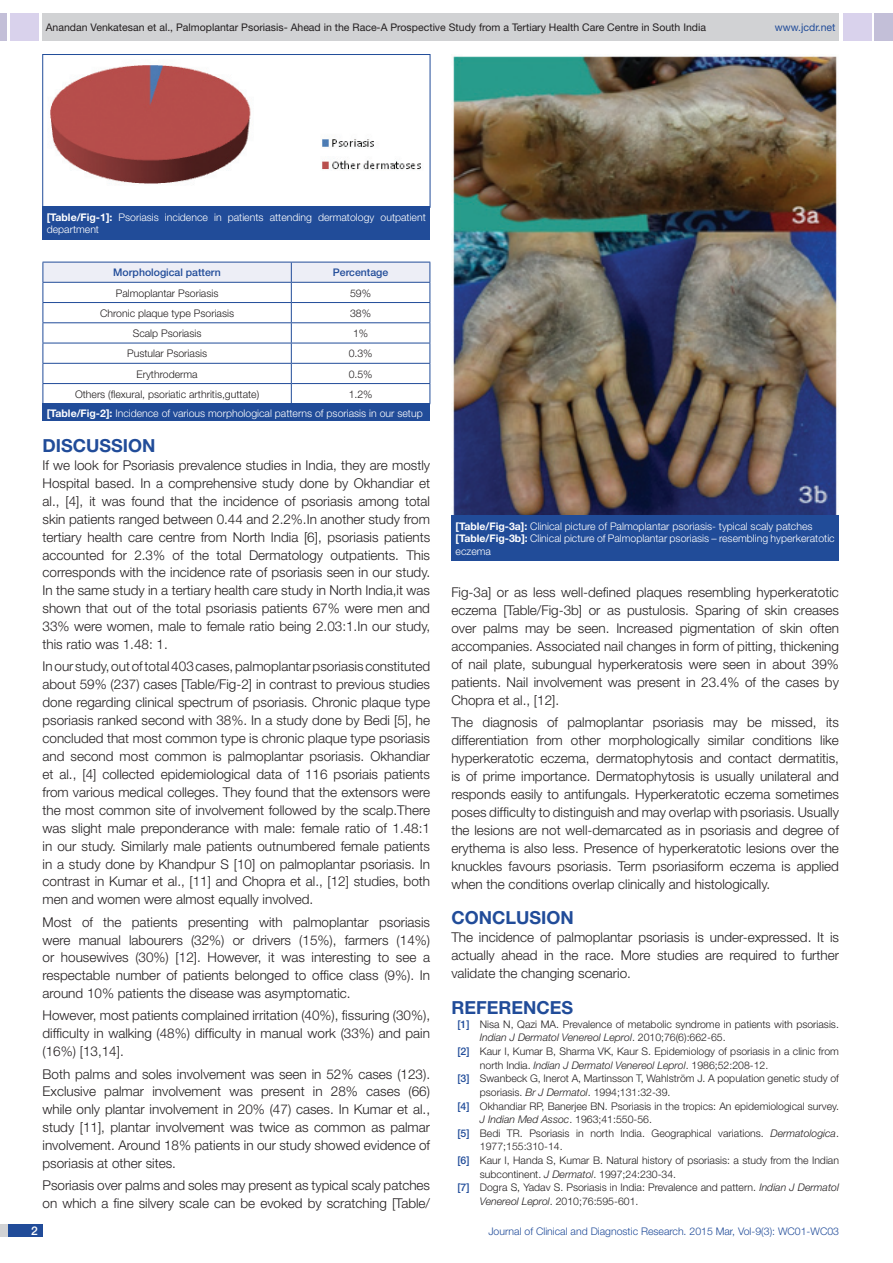
<style>
.page{position:relative;width:893px;height:1263px;background:#fff}
.page>*{position:absolute;margin:0;border:0;box-sizing:border-box;transform-origin:0 0}
.Heading{font:700 18px "Helvetica Neue";color:#214c99}
.Body_text{font:300 13.5px/17.9px "Helvetica Neue";color:#231f20;text-align:justify}
.t1{font:500 12px "Helvetica Neue";color:#fff}
.Table_text{font:300 10.5px "Helvetica Neue";color:#231f20}
.Table_text-2{font:300 10.5px/12.6px "Helvetica Neue";color:#fff}
.t2{font:10.5px "Helvetica Neue";color:#231f20}
.t3{font:italic 300 10.5px "Helvetica Neue";color:#231f20}
.t4{font:300 10.5px "Helvetica Neue";color:#214c99}
.Table_text-3{font:500 10.5px "Helvetica Neue";color:#214c99}
.t5{font:10.5px "Helvetica Neue";color:#214c99}
.s1{font-weight:700}
.s2{font-weight:500;color:#214c99}
.s3{font-style:normal}
.s4{font-style:italic}
</style>
<div class="page">
<div style="left:0;top:13px;width:7px;height:28px;background:#c3bfd8"></div>
<div style="left:10px;top:13px;width:29px;height:28px;background:#d9d2ec"></div>
<div style="left:43px;top:13px;width:796px;height:28px;background:#d1d2d4"></div>
<div style="left:875px;top:13px;width:18px;height:28px;background:#c3bfd8"></div>
<div style="left:843px;top:13px;width:29px;height:28px;background:#d9d2ec"></div>
<div style="left:0;top:1224px;width:43px;height:13px;background:#d1d2d4"></div>
<div style="left:8px;top:1224px;width:35px;height:13px;background:#214c99"></div>
<img style="left:50px;top:65px;width:371px;height:119px">
<div style="left:42px;top:54px;width:388px;height:154px;border:1px solid #214c99"></div>
<div style="left:43px;top:206px;width:387px;height:33px;background:#214c99"></div>
<hr style="left:43px;top:403px;width:248px;height:1px;background:#214c99">
<hr style="left:291px;top:403px;width:139px;height:1px;background:#214c99">
<svg style="left:43px;top:262px;width:388px;height:141px"></svg>
<hr style="left:43px;top:363px;width:248px;height:1px;background:#214c99">
<hr style="left:43px;top:383px;width:248px;height:1px;background:#214c99">
<hr style="left:291px;top:363px;width:139px;height:1px;background:#214c99">
<hr style="left:291px;top:383px;width:139px;height:1px;background:#214c99">
<div style="left:43px;top:404px;width:387px;height:17px;background:#214c99"></div>
<img style="left:451px;top:56px;width:386px;height:459px">
<div style="left:451px;top:515px;width:388px;height:46px;background:#214c99"></div>
<p class="t2" style="left:46px;top:21px;width:662px">Anandan Venkatesan et al., Palmoplantar Psoriasis- Ahead in the Race-A Prospective Study from a Tertiary Health Care Centre in South India</p>
<p class="t5" style="left:775px;top:21px;width:62px">www.jcdr.net</p>
<p class="Table_text-2" style="left:47px;top:210px;width:381px"><span class="s1">[TABLE/FIG-1]:</span> Psoriasis incidence in patients attending dermatology outpatient department</p>
<p class="Table_text-3" style="left:113px;top:266px;width:109px">Morphological pattern</p>
<p class="Table_text-3" style="left:333px;top:266px;width:57px">Percentage</p>
<p class="Table_text" style="left:116px;top:286px;width:104px">Palmoplantar Psoriasis</p>
<p class="Table_text" style="left:350px;top:286px;width:23px">59%</p>
<p class="Table_text" style="left:100px;top:307px;width:136px">Chronic plaque type Psoriasis</p>
<p class="Table_text" style="left:350px;top:307px;width:23px">38%</p>
<p class="Table_text" style="left:133px;top:327px;width:70px">Scalp Psoriasis</p>
<p class="Table_text" style="left:353px;top:327px;width:17px">1%</p>
<p class="Table_text" style="left:127px;top:347px;width:81px">Pustular Psoriasis</p>
<p class="Table_text" style="left:349px;top:347px;width:25px">0.3%</p>
<p class="Table_text" style="left:137px;top:367px;width:63px">Erythroderma</p>
<p class="Table_text" style="left:349px;top:367px;width:25px">0.5%</p>
<p class="Table_text" style="left:75px;top:388px;width:186px">Others (flexural, psoriatic arthritis,guttate)</p>
<p class="Table_text" style="left:349px;top:388px;width:25px">1.2%</p>
<p class="Table_text-2" style="left:47px;top:406px;width:377px"><span class="s1">[TABLE/FIG-2]:</span> Incidence of various morphological patterns of psoriasis in our setup</p>
<p class="Heading" style="left:43px;top:434px;width:92px">DISCUSSION</p>
<p class="Body_text" style="left:43px;top:456px;width:389px">If we look for Psoriasis prevalence studies in India, they are mostly Hospital based. In a comprehensive study done by Okhandiar et al., [4], it was found that the incidence of psoriasis among total skin patients ranged between 0.44 and 2.2%.In another study from tertiary health care centre from North India [6], psoriasis patients accounted for 2.3% of the total Dermatology outpatients. This corresponds with the incidence rate of psoriasis seen in our study.<br>In the same study in a tertiary health care study in North India,it was shown that out of the total psoriasis patients 67% were men and 33% were women, male to female ratio being 2.03:1.In our study, this ratio was 1.48: 1.</p>
<p class="Body_text" style="left:43px;top:657px;width:389px">In our study, out of total 403 cases, palmoplantar psoriasis constituted about 59% (237) cases [Table/Fig-2] in contrast to previous studies done regarding clinical spectrum of psoriasis. Chronic plaque type psoriasis ranked second with 38%. In a study done by Bedi [5], he concluded that most common type is chronic plaque type psoriasis and second most common is palmoplantar psoriasis. Okhandiar et al., [4] collected epidemiological data of 116 psoriais patients from various medical colleges. They found that the extensors were the most common site of involvement followed by the scalp.There was slight male preponderance with male: female ratio of 1.48:1 in our study. Similarly male patients outnumbered female patients in a study done by Khandpur S [10] on palmoplantar psoriasis. In contrast in Kumar et al., [11] and Chopra et al., [12] studies, both men and women were almost equally involved.</p>
<p class="Body_text" style="left:43px;top:912px;width:389px">Most of the patients presenting with palmoplantar psoriasis were manual labourers (32%) or drivers (15%), farmers (14%) or housewives (30%) [12]. However, it was interesting to see a respectable number of patients belonged to office class (9%). In around 10% patients the disease was asymptomatic.</p>
<p class="Body_text" style="left:43px;top:1006px;width:389px">However, most patients complained irritation (40%), fissuring (30%), difficulty in walking (48%) difficulty in manual work (33%) and pain (16%) [13,14].</p>
<p class="Body_text" style="left:43px;top:1064px;width:389px">Both palms and soles involvement was seen in 52% cases (123).<br>Exclusive palmar involvement was present in 28% cases (66) while only plantar involvement in 20% (47) cases. In Kumar et al., study [11], plantar involvement was twice as common as palmar involvement. Around 18% patients in our study showed evidence of psoriasis at other sites.</p>
<p class="Body_text" style="left:43px;top:1176px;width:389px">Psoriasis over palms and soles may present as typical scaly patches on which a fine silvery scale can be evoked by scratching [Table/</p>
<p class="Table_text-2" style="left:456px;top:519px;width:358px"><span class="s1">[TABLE/FIG-3A]:</span> Clinical picture of Palmoplantar psoriasis- typical scaly patches</p>
<p class="Table_text-2" style="left:456px;top:532px;width:381px"><span class="s1">[TABLE/FIG-3B]:</span> Clinical picture of Palmoplantar psoriasis – resembling hyperkeratotic eczema</p>
<p class="Body_text" style="left:451px;top:583px;width:389px">Fig-3a] or as less well-defined plaques resembling hyperkeratotic eczema [Table/Fig-3b] or as pustulosis. Sparing of skin creases over palms may be seen. Increased pigmentation of skin often accompanies. Associated nail changes in form of pitting, thickening of nail plate, subungual hyperkeratosis were seen in about 39% patients. Nail involvement was present in 23.4% of the cases by Chopra et al., [12].</p>
<p class="Body_text" style="left:451px;top:713px;width:389px">The diagnosis of palmoplantar psoriasis may be missed, its differentiation from other morphologically similar conditions like hyperkeratotic eczema, dermatophytosis and contact dermatitis, is of prime importance. Dermatophytosis is usually unilateral and responds easily to antifungals. Hyperkeratotic eczema sometimes poses difficulty to distinguish and may overlap with psoriasis. Usually the lesions are not well-demarcated as in psoriasis and degree of erythema is also less. Presence of hyperkeratotic lesions over the knuckles favours psoriasis. Term psoriasiform eczema is applied when the conditions overlap clinically and histologically.</p>
<p class="Heading" style="left:451px;top:907px;width:28px">CONC</p>
<p class="Heading" style="left:505px;top:907px;width:47px">LUSION</p>
<p class="Body_text" style="left:451px;top:928px;width:389px">The incidence of palmoplantar psoriasis is under-expressed. It is actually ahead in the race. More studies are required to further validate the changing scenario.</p>
<p class="Heading" style="left:451px;top:996px;width:111px">REFERENCES</p>
<p class="Table_text" style="left:457px;top:1017px;width:383px"><span class="s2">[1]</span> Nisa N, Qazi MA. Prevalence of metabolic syndrome in patients with psoriasis.</p>
<p class="t3" style="left:480px;top:1031px;width:247px">Indian J Dermatol Venereol Leprol<span class="s3">. 2010;76(6):662-65.</span></p>
<p class="Table_text" style="left:457px;top:1045px;width:383px"><span class="s2">[2]</span> Kaur I, Kumar B, Sharma VK, Kaur S. Epidemiology of psoriasis in a clinic from</p>
<p class="t3" style="left:480px;top:1058px;width:290px"><span class="s3">north India.</span> Indian J Dermatol Venereol Leprol<span class="s3">. 1986;52:208-12.</span></p>
<p class="Table_text" style="left:457px;top:1072px;width:383px"><span class="s2">[3]</span> Swanbeck G, Inerot A, Martinsson T, Wahlström J. A population genetic study of</p>
<p class="Table_text" style="left:480px;top:1086px;width:192px">psoriasis. <span class="s4">Br J Dermatol</span>. 1994;131:32-39.</p>
<p class="Table_text" style="left:457px;top:1099px;width:383px"><span class="s2">[4]</span> Okhandiar RP, Banerjee BN. Psoriasis in the tropics: An epidemiological survey.</p>
<p class="Table_text" style="left:480px;top:1113px;width:174px"><span class="s4">J Indian Med Assoc</span>. 1963;41:550-56.</p>
<p class="Table_text" style="left:457px;top:1127px;width:383px"><span class="s2">[5]</span> Bedi TR. Psoriasis in north India. Geographical variations. <span class="s4">Dermatologica</span>.</p>
<p class="Table_text" style="left:480px;top:1140px;width:84px">1977;155:310-14.</p>
<p class="Table_text" style="left:457px;top:1154px;width:383px"><span class="s2">[6]</span> Kaur I, Handa S, Kumar B. Natural history of psoriasis: a study from the Indian</p>
<p class="Table_text" style="left:480px;top:1167px;width:198px">subcontinent. <span class="s4">J Dermatol</span>. 1997;24:230-34.</p>
<p class="Table_text" style="left:457px;top:1181px;width:383px"><span class="s2">[7]</span> Dogra S, Yadav S. Psoriasis in India: Prevalence and pattern. <span class="s4">Indian J Dermatol</span></p>
<p class="Table_text" style="left:480px;top:1195px;width:160px"><span class="s4">Venereol Leprol</span>. 2010;76:595-601.</p>
<p class="t1" style="left:31px;top:1223px;width:8px">2</p>
<p class="t4" style="left:488px;top:1225px;width:352px">Journal of Clinical and Diagnostic Research. 2015 Mar, Vol-9(3): WC01-WC03</p>
</div>
